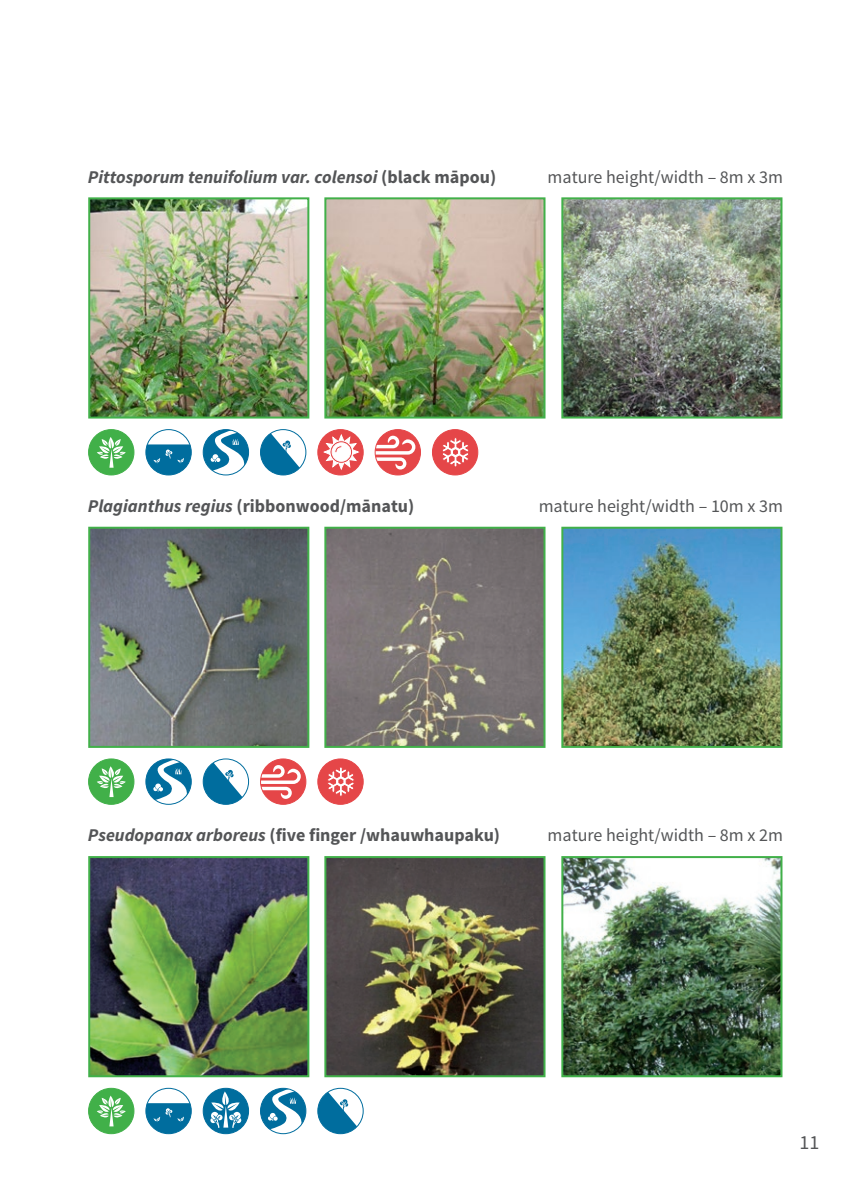
<style>
.page{position:relative;width:842px;height:1191px;background:#fff}
.page>*{position:absolute;margin:0;border:0;box-sizing:border-box;transform-origin:0 0}
.t1{font:20px "Source Sans Pro";color:#545557}
.t2{font:700 18px "Source Sans Pro";color:#545557}
.t3{font:18px "Source Sans Pro";color:#545557}
.t4{font:italic 700 18px "Source Sans Pro";color:#545557}
.s1{font-style:normal}
.s2{font-style:italic}
</style>
<div class="page">
<div style="left:318px;top:429px;width:45px;height:46px;background:#e54648;border-radius:50%"></div>
<div style="left:317px;top:429px;width:47px;height:46px;border:1px solid #e54648;border-radius:50%"></div>
<svg style="left:323px;top:434px;width:36px;height:36px"></svg>
<svg style="left:375px;top:429px;width:45px;height:46px"></svg>
<div style="left:375px;top:429px;width:46px;height:46px;border:1px solid #e54648;border-radius:50%"></div>
<div style="left:432px;top:429px;width:46px;height:46px;background:#e54648;border-radius:50%"></div>
<div style="left:432px;top:429px;width:46px;height:46px;border:1px solid #e54648;border-radius:50%"></div>
<svg style="left:442px;top:438px;width:27px;height:29px"></svg>
<div style="left:260px;top:429px;width:46px;height:46px;border:1px solid #006d9e;border-radius:50%"></div>
<svg style="left:260px;top:433px;width:40px;height:42px"></svg>
<svg style="left:203px;top:429px;width:46px;height:46px"></svg>
<svg style="left:203px;top:429px;width:46px;height:41px"></svg>
<svg style="left:146px;top:444px;width:45px;height:31px"></svg>
<div style="left:89px;top:429px;width:45px;height:46px;background:#41b049;border-radius:50%"></div>
<div style="left:88px;top:429px;width:46px;height:46px;border:1px solid #41b049;border-radius:50%"></div>
<svg style="left:97px;top:437px;width:29px;height:31px"></svg>
<img style="left:91px;top:200px;width:215px;height:215px">
<div style="left:88px;top:197px;width:221px;height:221px;border:2px solid #41b049"></div>
<img style="left:327px;top:200px;width:215px;height:215px">
<div style="left:324px;top:197px;width:221px;height:221px;border:2px solid #41b049"></div>
<img style="left:564px;top:200px;width:215px;height:215px">
<div style="left:561px;top:197px;width:221px;height:221px;border:2px solid #41b049"></div>
<div style="left:318px;top:759px;width:45px;height:45px;background:#e54648;border-radius:50%"></div>
<div style="left:317px;top:758px;width:47px;height:46px;border:1px solid #e54648;border-radius:50%"></div>
<svg style="left:328px;top:767px;width:26px;height:29px"></svg>
<svg style="left:261px;top:760px;width:45px;height:44px"></svg>
<div style="left:260px;top:758px;width:46px;height:47px;border:1px solid #e54648;border-radius:50%"></div>
<div style="left:203px;top:758px;width:46px;height:46px;border:1px solid #006d9e;border-radius:50%"></div>
<svg style="left:203px;top:762px;width:39px;height:42px"></svg>
<svg style="left:146px;top:759px;width:45px;height:41px"></svg>
<div style="left:89px;top:759px;width:45px;height:45px;background:#41b049;border-radius:50%"></div>
<div style="left:88px;top:758px;width:46px;height:46px;border:1px solid #41b049;border-radius:50%"></div>
<svg style="left:97px;top:766px;width:29px;height:31px"></svg>
<img style="left:91px;top:530px;width:215px;height:215px">
<div style="left:88px;top:527px;width:221px;height:221px;border:2px solid #41b049"></div>
<img style="left:327px;top:530px;width:215px;height:215px">
<div style="left:324px;top:527px;width:221px;height:221px;border:2px solid #41b049"></div>
<img style="left:564px;top:530px;width:215px;height:215px">
<div style="left:561px;top:527px;width:221px;height:221px;border:2px solid #41b049"></div>
<div style="left:317px;top:1088px;width:47px;height:46px;border:1px solid #006d9e;border-radius:50%"></div>
<svg style="left:318px;top:1092px;width:39px;height:41px"></svg>
<svg style="left:260px;top:1088px;width:46px;height:41px"></svg>
<div style="left:203px;top:1088px;width:46px;height:45px;background:#006d9e;border-radius:50%"></div>
<div style="left:203px;top:1088px;width:46px;height:46px;border:1px solid #006d9e;border-radius:50%"></div>
<svg style="left:210px;top:1091px;width:31px;height:36px"></svg>
<div style="left:145px;top:1088px;width:46px;height:46px;border:1px solid #006d9e;border-radius:50%"></div>
<svg style="left:146px;top:1103px;width:45px;height:30px"></svg>
<div style="left:89px;top:1088px;width:45px;height:45px;background:#41b049;border-radius:50%"></div>
<div style="left:88px;top:1088px;width:46px;height:46px;border:1px solid #41b049;border-radius:50%"></div>
<svg style="left:97px;top:1095px;width:29px;height:31px"></svg>
<img style="left:91px;top:859px;width:215px;height:215px">
<div style="left:88px;top:856px;width:221px;height:221px;border:2px solid #41b049"></div>
<img style="left:327px;top:859px;width:215px;height:215px">
<div style="left:324px;top:856px;width:221px;height:221px;border:2px solid #41b049"></div>
<img style="left:564px;top:859px;width:215px;height:215px">
<div style="left:561px;top:856px;width:221px;height:221px;border:2px solid #41b049"></div>
<p class="t4" style="left:88px;top:165px;width:410px">Pittosporum tenuifolium var. colensoi <span class="s1">(black māpou)</span></p>
<p class="t3" style="left:548px;top:165px;width:237px">mature height/width – 8m x 3m</p>
<p class="t2" style="left:88px;top:494px;width:328px"><span class="s2">Plagianthus regius</span> (ribbonwood/mānatu)</p>
<p class="t3" style="left:539px;top:495px;width:246px">mature height/width – 10m x 3m</p>
<p class="t2" style="left:88px;top:823px;width:414px"><span class="s2">Pseudopanax arboreus</span> (five finger /whauwhaupaku)</p>
<p class="t3" style="left:548px;top:824px;width:237px">mature height/width – 8m x 2m</p>
<p class="t1" style="left:799px;top:1130px;width:21px">11</p>
</div>
